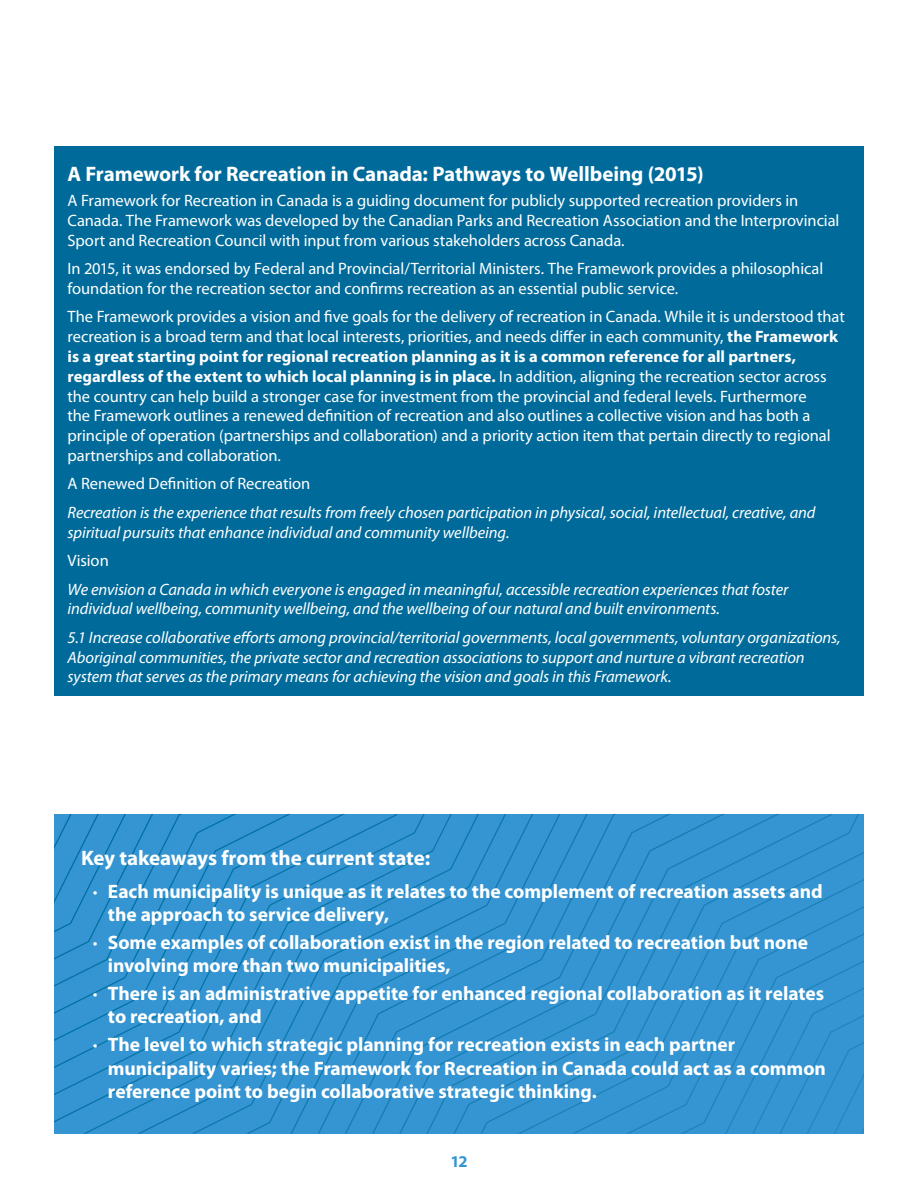
<style>
.page{position:relative;width:918px;height:1188px;background:#fff}
.page>*{position:absolute;margin:0;border:0;box-sizing:border-box;transform-origin:0 0}
.t1{font:700 21px "Myriad Pro";letter-spacing:-.005em;color:#fff}
.t2{font:700 19.5px/23.4px "Myriad Pro";letter-spacing:-.005em;color:#fff}
.t3{font:16.5px/19.8px "Myriad Pro";letter-spacing:-.005em;color:#fff}
.t4{font:italic 16.5px/19.8px "Myriad Pro";letter-spacing:-.005em;color:#fff}
.t5{font:700 16.5px "Myriad Pro";color:#3595d2}
.s1{font-weight:700}
.s2{font-weight:300}
</style>
<div class="page">
<div style="left:54px;top:146px;width:810px;height:550px;background:#006b9b"></div>
<svg style="left:54px;top:814px;width:810px;height:320px;background:#3393d0"></svg>
<p class="t1" style="left:68px;top:160px;width:638px">A Framework for Recreation in Canada: Pathways to Wellbeing (2015)</p>
<p class="t3" style="left:68px;top:190px;width:773px">A Framework for Recreation in Canada is a guiding document for publicly supported recreation providers in<br>Canada. The Framework was developed by the Canadian Parks and Recreation Association and the Interprovincial<br>Sport and Recreation Council with input from various stakeholders across Canada.</p>
<p class="t3" style="left:68px;top:258px;width:757px">In 2015, it was endorsed by Federal and Provincial/Territorial Ministers. The Framework provides a philosophical foundation for the recreation sector and confirms recreation as an essential public service.</p>
<p class="t3" style="left:68px;top:307px;width:779px">The Framework provides a vision and five goals for the delivery of recreation in Canada. While it is understood that recreation is a broad term and that local interests, priorities, and needs differ in each community, <span class="s1">the Framework is a great starting point for regional recreation planning as it is a common reference for all partners, regardless of the extent to which local planning is in place.</span> In addition, aligning the recreation sector across the country can help build a stronger case for investment from the provincial and federal levels. Furthermore<br>the Framework outlines a renewed definition of recreation and also outlines a collective vision and has both a principle of operation (partnerships and collaboration) and a priority action item that pertain directly to regional partnerships and collaboration.</p>
<p class="t3" style="left:68px;top:474px;width:244px">A Renewed Definition of Recreation</p>
<p class="t4" style="left:68px;top:502px;width:750px">Recreation is the experience that results from freely chosen participation in physical, social, intellectual, creative, and spiritual pursuits that enhance individual and community wellbeing.</p>
<p class="t3" style="left:68px;top:550px;width:43px">Vision</p>
<p class="t4" style="left:68px;top:579px;width:722px">We envision a Canada in which everyone is engaged in meaningful, accessible recreation experiences that foster individual wellbeing, community wellbeing, and the wellbeing of our natural and built environments.</p>
<p class="t4" style="left:68px;top:627px;width:775px">5.1 Increase collaborative efforts among provincial/territorial governments, local governments, voluntary organizations,<br>Aboriginal communities, the private sector and recreation associations to support and nurture a vibrant recreation system that serves as the primary means for achieving the vision and goals in this Framework.</p>
<p class="t1" style="left:81px;top:845px;width:351px">Key takeaways from the current state:</p>
<p class="t2" style="left:108px;top:879px;width:716px;text-indent:-15px"><span class="s2">•</span> Each municipality is unique as it relates to the complement of recreation assets and the approach to service delivery,</p>
<p class="t2" style="left:108px;top:930px;width:702px;text-indent:-15px"><span class="s2">•</span> Some examples of collaboration exist in the region related to recreation but none involving more than two municipalities,</p>
<p class="t2" style="left:108px;top:981px;width:718px;text-indent:-15px"><span class="s2">•</span> There is an administrative appetite for enhanced regional collaboration as it relates to recreation, and</p>
<p class="t2" style="left:108px;top:1032px;width:719px;text-indent:-15px"><span class="s2">•</span> The level to which strategic planning for recreation exists in each partner municipality varies; the Framework for Recreation in Canada could act as a common reference point to begin collaborative strategic thinking.</p>
<p class="t5" style="left:450px;top:1151px;width:19px">12</p>
</div>
